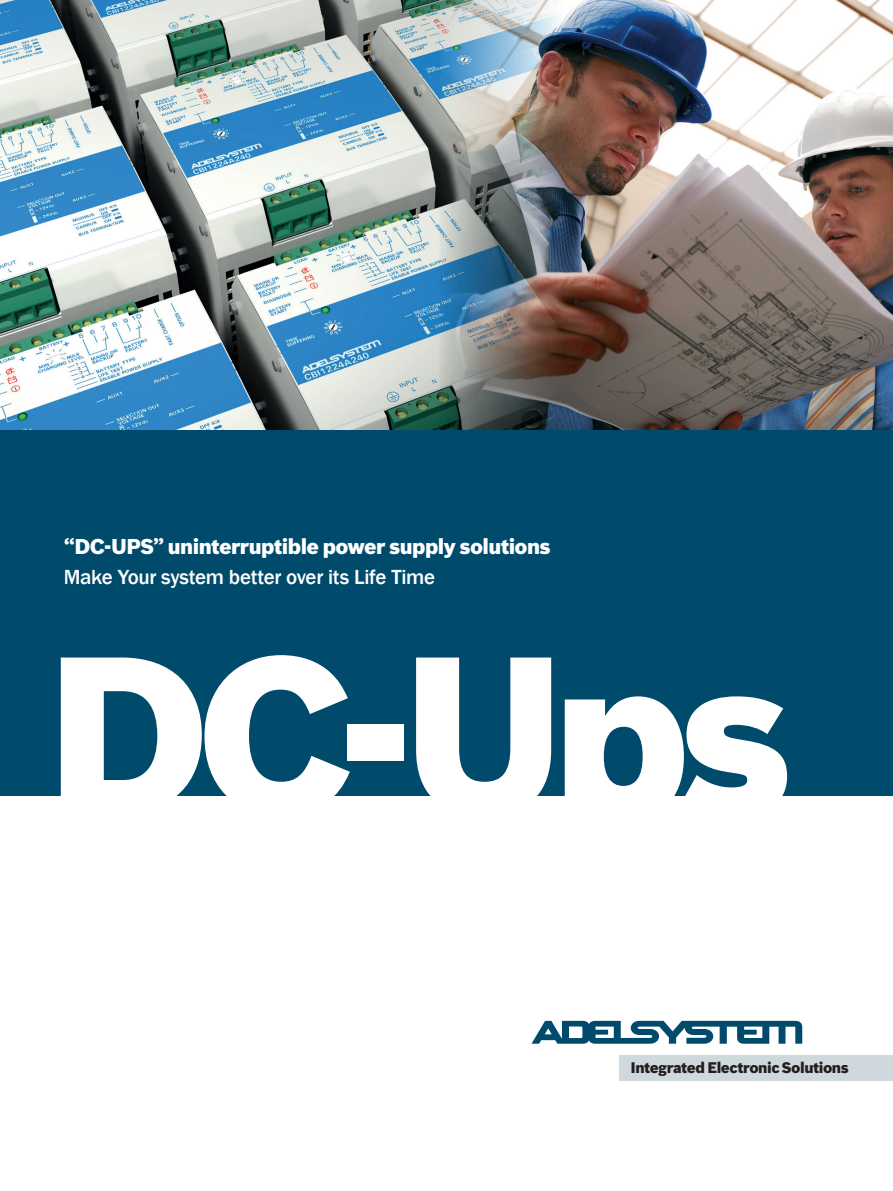
<style>
.page{position:relative;width:893px;height:1191px;background:#fff}
.page>*{position:absolute;margin:0;border:0;box-sizing:border-box;transform-origin:0 0}
.t1{font:900 218.25px "Bosch Sans";color:#fff}
.t2{font:900 21px "Bosch Sans";letter-spacing:-.03em;color:#fff}
.t3{font:500 21px "Franklin Gothic";letter-spacing:-.015em;color:#fff}
.t4{font:900 15px "Bosch Sans";letter-spacing:-.03em;color:#231f20}
</style>
<div class="page">
<svg style="left:532px;top:1020px;width:270px;height:23px"></svg>
<div style="left:619px;top:1054px;width:274px;height:26px;background:#cfd8dd"></div>
<img style="left:0;top:0;width:439px;height:429px">
<div style="left:0;top:429px;width:893px;height:366px;background:#004b6c"></div>
<img style="left:439px;top:0;width:454px;height:429px">
<p class="t2" style="left:64px;top:533px;width:489px">“DC-UPS” uninterruptible power supply solutions</p>
<p class="t3" style="left:64px;top:563px;width:373px">Make Your system better over its Life Time</p>
<p class="t1" style="left:45px;top:599px;width:751px">DC-Ups</p>
<p class="t4" style="left:630px;top:1058px;width:220px">Integrated Electronic Solutions</p>
</div>
